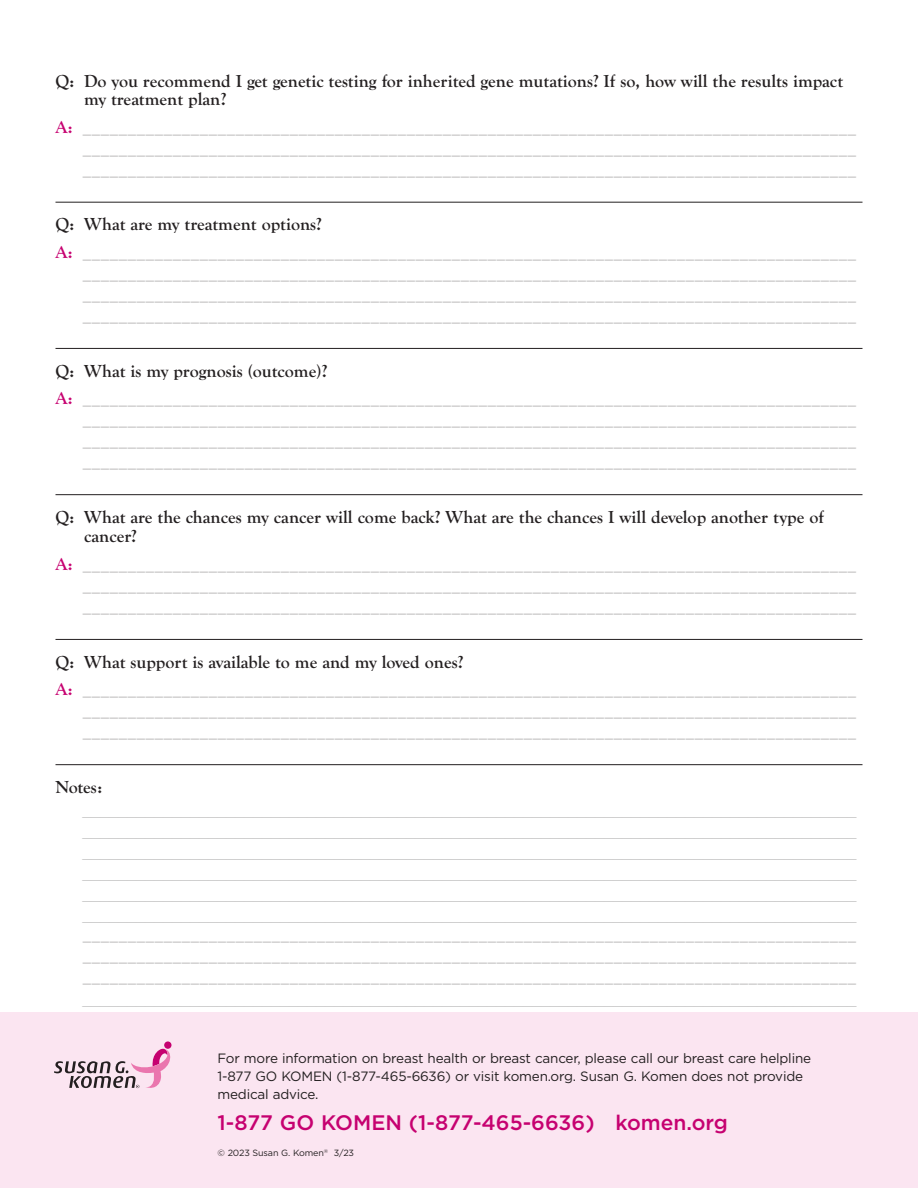
<style>
.page{position:relative;width:918px;height:1188px;background:#fff}
.page>*{position:absolute;margin:0;border:0;box-sizing:border-box;transform-origin:0 0}
.t1{font:500 21px "Gotham";color:#c60170}
.N_question{font:700 18px "Goudy Old Sty";color:#bfbebe}
.N_question-2{font:18px "Times New Roman";color:#bfbebe}
.N_question-3{font:700 18px/18px "Goudy Old Sty";color:#231f20}
.t2{font:13.5px/18px "Gotham";letter-spacing:-.015em;color:#231f20}
.t3{font:9px "Gotham";letter-spacing:-.015em;color:#231f20}
.s1{color:#c60170}
</style>
<div class="page">
<div style="left:0;top:1012px;width:918px;height:176px;background:#fbe5f1"></div>
<svg style="left:54px;top:1041px;width:118px;height:48px"></svg>
<hr style="left:56px;top:202px;width:806px;height:1px;background:#231f20">
<hr style="left:56px;top:348px;width:806px;height:1px;background:#231f20">
<hr style="left:56px;top:494px;width:806px;height:1px;background:#231f20">
<hr style="left:56px;top:639px;width:806px;height:1px;background:#231f20">
<hr style="left:56px;top:764px;width:806px;height:1px;background:#231f20">
<p class="N_question-3" style="left:84px;top:72px;width:761px;text-indent:-29px">Q: Do you recommend I get genetic testing for inherited gene mutations? If so, how will the results impact my treatment plan?</p>
<p class="N_question" style="left:55px;top:117px;width:803px"><span class="s1">A:</span> ______________________________________________________________________________________</p>
<p class="N_question" style="left:82px;top:138px;width:775px">______________________________________________________________________________________</p>
<p class="N_question" style="left:82px;top:159px;width:775px">______________________________________________________________________________________</p>
<p class="N_question-3" style="left:56px;top:216px;width:268px">Q: What are my treatment options?</p>
<p class="N_question" style="left:56px;top:242px;width:802px"><span class="s1">A:</span> ______________________________________________________________________________________</p>
<p class="N_question" style="left:82px;top:263px;width:775px">______________________________________________________________________________________</p>
<p class="N_question" style="left:82px;top:284px;width:775px">______________________________________________________________________________________</p>
<p class="N_question" style="left:82px;top:305px;width:775px">______________________________________________________________________________________</p>
<p class="N_question-3" style="left:56px;top:362px;width:273px">Q: What is my prognosis (outcome)?</p>
<p class="N_question" style="left:56px;top:388px;width:802px"><span class="s1">A:</span> ______________________________________________________________________________________</p>
<p class="N_question" style="left:82px;top:409px;width:775px">______________________________________________________________________________________</p>
<p class="N_question" style="left:82px;top:430px;width:775px">______________________________________________________________________________________</p>
<p class="N_question" style="left:82px;top:451px;width:775px">______________________________________________________________________________________</p>
<p class="N_question-3" style="left:84px;top:507px;width:741px;line-height:19.5px;text-indent:-29px">Q: What are the chances my cancer will come back? What are the chances I will develop another type of cancer?</p>
<p class="N_question" style="left:55px;top:554px;width:803px"><span class="s1">A:</span> ______________________________________________________________________________________</p>
<p class="N_question" style="left:82px;top:575px;width:775px">______________________________________________________________________________________</p>
<p class="N_question" style="left:82px;top:596px;width:775px">______________________________________________________________________________________</p>
<p class="N_question-3" style="left:56px;top:653px;width:409px">Q: What support is available to me and my loved ones?</p>
<p class="N_question" style="left:56px;top:679px;width:802px"><span class="s1">A:</span> ______________________________________________________________________________________</p>
<p class="N_question" style="left:82px;top:700px;width:775px">______________________________________________________________________________________</p>
<p class="N_question" style="left:82px;top:721px;width:775px">______________________________________________________________________________________</p>
<p class="N_question-3" style="left:56px;top:778px;width:48px">Notes:</p>
<p class="N_question-2" style="left:82px;top:795px;width:775px">______________________________________________________________________________________</p>
<p class="N_question-2" style="left:82px;top:816px;width:775px">______________________________________________________________________________________</p>
<p class="N_question-2" style="left:82px;top:837px;width:775px">______________________________________________________________________________________</p>
<p class="N_question-2" style="left:82px;top:858px;width:775px">______________________________________________________________________________________</p>
<p class="N_question-2" style="left:82px;top:879px;width:775px">______________________________________________________________________________________</p>
<p class="N_question-2" style="left:82px;top:900px;width:775px">______________________________________________________________________________________</p>
<p class="N_question" style="left:82px;top:924px;width:775px">______________________________________________________________________________________</p>
<p class="N_question" style="left:82px;top:945px;width:775px">______________________________________________________________________________________</p>
<p class="N_question" style="left:82px;top:966px;width:775px">______________________________________________________________________________________</p>
<p class="N_question-2" style="left:82px;top:984px;width:775px">______________________________________________________________________________________</p>
<p class="t2" style="left:218px;top:1049px;width:595px">For more information on breast health or breast cancer, please call our breast care helpline<br>1-877 GO KOMEN (1-877-465-6636) or visit komen.org. Susan G. Komen does not provide medical advice.</p>
<p class="t1" style="left:218px;top:1111px;width:512px">1-877 GO KOMEN (1-877-465-6636) komen.org</p>
<p class="t3" style="left:218px;top:1147px;width:138px">© 2023 Susan G. Komen<sup>®</sup> 3/23</p>
</div>
